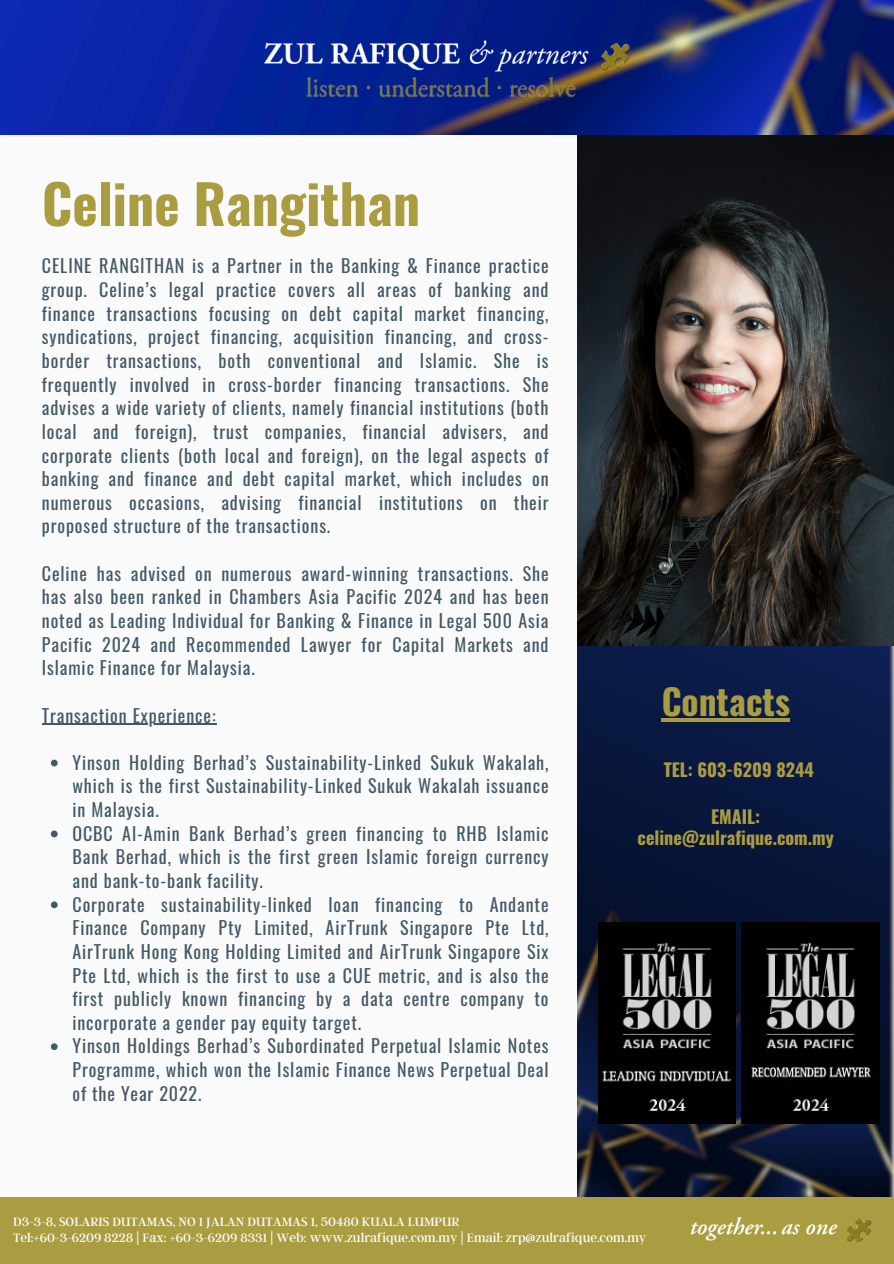
<style>
.page{position:relative;width:894px;height:1264px;background:#fff}
.page>*{position:absolute;margin:0;border:0;box-sizing:border-box;transform-origin:0 0}
.t1{font:700 54px "Oswald";color:#aa9c40}
.t2{font:700 35.4px "Oswald";color:#aa9c40}
.t3{font:18px/23.7px "Oswald";letter-spacing:.05em;color:#435967;text-align:justify}
.t4{font:700 18px/21.3px "Oswald";color:#aa9c40;text-align:center}
.t5{font:13.5px/15.8px "Argent CF";color:#fafafa}
</style>
<div class="page">
<div style="left:0;top:0;width:893px;height:1263px;background:#fafafa"></div>
<img style="left:577px;top:134px;width:316px;height:512px">
<img style="left:0;top:0;width:893px;height:134px">
<img style="left:577px;top:646px;width:316px;height:551px">
<img style="left:257px;top:24px;width:379px;height:58px">
<hr style="left:42px;top:723px;width:174px;height:1px;background:#435967">
<svg style="left:51px;top:759px;width:7px;height:7px"></svg>
<svg style="left:51px;top:830px;width:7px;height:7px"></svg>
<svg style="left:51px;top:901px;width:7px;height:7px"></svg>
<svg style="left:51px;top:1043px;width:7px;height:7px"></svg>
<img style="left:304px;top:70px;width:273px;height:39px">
<div style="left:0;top:1197px;width:893px;height:66px;background:#aa9c40"></div>
<img style="left:690px;top:1216px;width:182px;height:27px">
<img style="left:598px;top:922px;width:137px;height:201px">
<img style="left:740px;top:922px;width:139px;height:201px">
<hr style="left:661px;top:718px;width:128px;height:3px;background:#aa9c40">
<h4 class="t1" style="left:42px;top:161px;width:380px">Celine Rangithan</h4>
<h1 class="t3" style="left:42px;top:253px;width:508px">CELINE RANGITHAN is a Partner in the Banking &amp; Finance practice group. Celine’s legal practice covers all areas of banking and finance transactions focusing on debt capital market financing, syndications, project financing, acquisition financing, and cross&shy;border transactions, both conventional and Islamic. She is frequently involved in cross-border financing transactions. She advises a wide variety of clients, namely financial institutions (both local and foreign), trust companies, financial advisers, and corporate clients (both local and foreign), on the legal aspects of banking and finance and debt capital market, which includes on numerous occasions, advising financial institutions on their proposed structure of the transactions.</h1>
<h5 class="t3" style="left:42px;top:560px;width:508px">Celine has advised on numerous award-winning transactions. She has also been ranked in Chambers Asia Pacific 2024 and has been noted as Leading Individual for Banking &amp; Finance in Legal 500 Asia Pacific 2024 and Recommended Lawyer for Capital Markets and Islamic Finance for Malaysia.</h5>
<h5 class="t3" style="left:42px;top:702px;width:175px">Transaction Experience:</h5>
<h5 class="t3" style="left:72px;top:749px;width:477px">Yinson Holding Berhad’s Sustainability-Linked Sukuk Wakalah, which is the first Sustainability-Linked Sukuk Wakalah issuance in Malaysia.</h5>
<p class="t3" style="left:72px;top:820px;width:477px">OCBC Al-Amin Bank Berhad’s green financing to RHB Islamic Bank Berhad, which is the first green Islamic foreign currency and bank-to-bank facility.</p>
<p class="t3" style="left:72px;top:891px;width:477px">Corporate sustainability-linked loan financing to Andante Finance Company Pty Limited, AirTrunk Singapore Pte Ltd, AirTrunk Hong Kong Holding Limited and AirTrunk Singapore Six Pte Ltd, which is the first to use a CUE metric, and is also the first publicly known financing by a data centre company to incorporate a gender pay equity target.</p>
<p class="t3" style="left:72px;top:1033px;width:477px">Yinson Holdings Berhad’s Subordinated Perpetual Islamic Notes Programme, which won the Islamic Finance News Perpetual Deal of the Year 2022.</p>
<p class="t2" style="left:661px;top:673px;width:130px">Contacts</p>
<p class="t4" style="left:663px;top:758px;width:152px">TEL: 603-6209 8244</p>
<p class="t4" style="left:637px;top:805px;width:198px">EMAIL: celine@zulrafique.com.my</p>
<p class="t5" style="left:13px;top:1212px;width:634px">D3-3-8, SOLARIS DUTAMAS, NO 1 JALAN DUTAMAS 1, 50480 KUALA LUMPUR<br>Tel:+60-3-6209 8228 | Fax: +60-3-6209 8331 | Web: www.zulrafique.com.my | Email: zrp@zulrafique.com.my</p>
</div>
